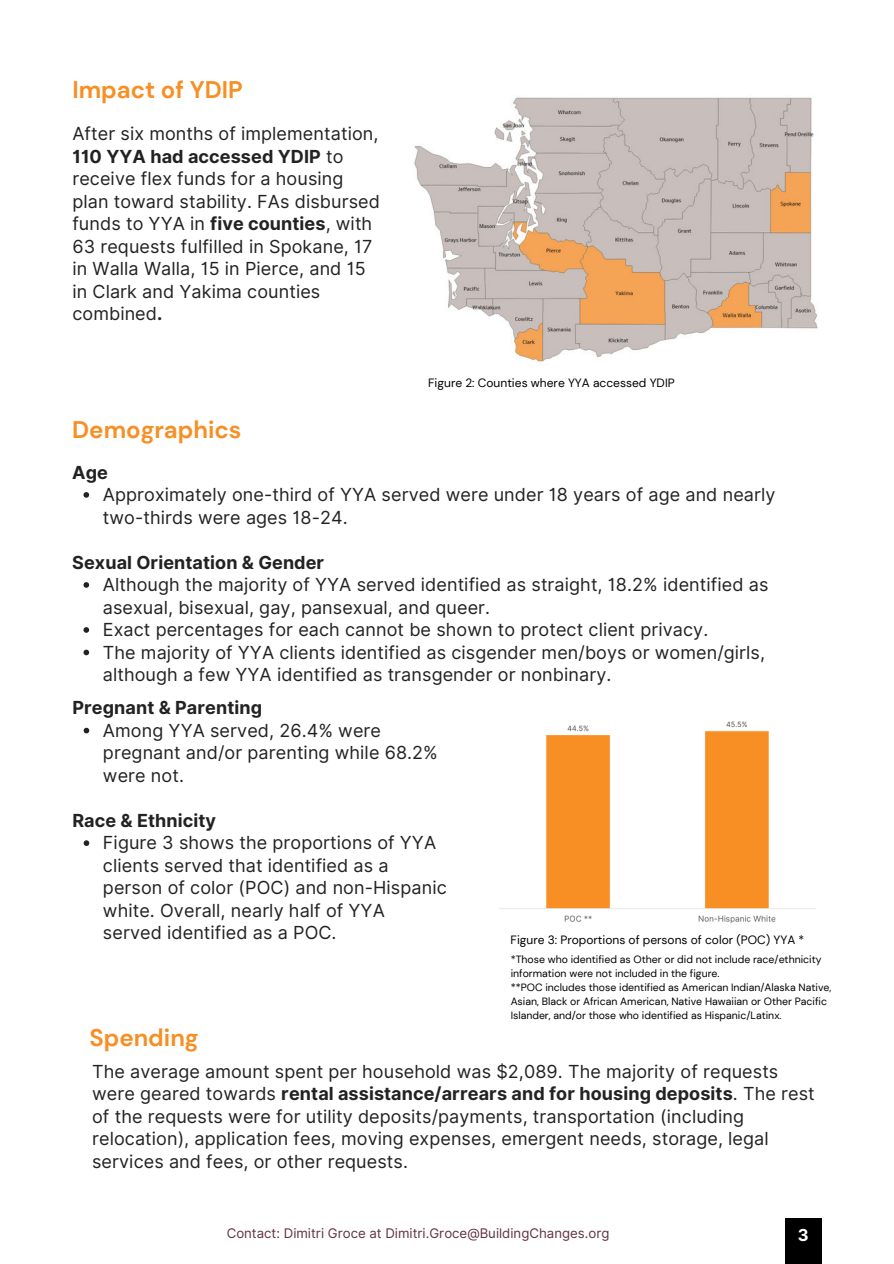
<style>
.page{position:relative;width:894px;height:1264px;background:#fff}
.page>*{position:absolute;margin:0;border:0;box-sizing:border-box;transform-origin:0 0}
.t1{font:700 24px "DM Sans";color:#f78f24}
.t2{font:18px/22.5px "Inter";letter-spacing:.005em;color:#222}
.t3{font:700 18px "Inter";letter-spacing:.005em;color:#222}
.t4{font:700 16.5px "Inter";color:#fff}
.t5{font:13.2px "Inter";color:#603141}
.t6{font:12px "DM Sans";color:#000}
.t7{font:10.5px/14px "DM Sans";color:#000}
.s1{font-weight:700}
</style>
<div class="page">
<div style="left:785px;top:1218px;width:36px;height:45px;background:#000"></div>
<img style="left:499px;top:721px;width:317px;height:203px">
<img style="left:414px;top:97px;width:404px;height:266px">
<svg style="left:83px;top:492px;width:6px;height:5px"></svg>
<svg style="left:83px;top:582px;width:6px;height:5px"></svg>
<svg style="left:83px;top:627px;width:6px;height:5px"></svg>
<svg style="left:83px;top:649px;width:6px;height:6px"></svg>
<svg style="left:84px;top:727px;width:5px;height:6px"></svg>
<svg style="left:84px;top:840px;width:5px;height:6px"></svg>
<h1 class="t1" style="left:72px;top:75px;width:172px">Impact of YDIP</h1>
<p class="t2" style="left:72px;top:122px;width:309px">After six months of implementation,<br><span class="s1">110 YYA had accessed YDIP</span> to receive flex funds for a housing plan toward stability. FAs disbursed funds to YYA in <span class="s1">five counties</span>, with<br>63 requests fulfilled in Spokane, 17 in Walla Walla, 15 in Pierce, and 15 in Clark and Yakima counties combined<span class="s1">.</span></p>
<h1 class="t1" style="left:72px;top:414px;width:171px">Demographics</h1>
<p class="t6" style="left:428px;top:375px;width:248px">Figure 2: Counties where YYA accessed YDIP</p>
<p class="t3" style="left:72px;top:459px;width:37px">Age</p>
<p class="t2" style="left:103px;top:483px;width:674px">Approximately one-third of YYA served were under 18 years of age and nearly two-thirds were ages 18-24.</p>
<p class="t3" style="left:72px;top:549px;width:253px">Sexual Orientation &amp; Gender</p>
<p class="t2" style="left:103px;top:573px;width:667px">Although the majority of YYA served identified as straight, 18.2% identified as asexual, bisexual, gay, pansexual, and queer.<br>Exact percentages for each cannot be shown to protect client privacy.<br>The majority of YYA clients identified as cisgender men/boys or women/girls, although a few YYA identified as transgender or nonbinary.</p>
<p class="t3" style="left:72px;top:694px;width:191px">Pregnant &amp; Parenting</p>
<p class="t2" style="left:103px;top:719px;width:336px">Among YYA served, 26.4% were pregnant and/or parenting while 68.2% were not.</p>
<p class="t3" style="left:72px;top:807px;width:145px">Race &amp; Ethnicity</p>
<p class="t2" style="left:103px;top:831px;width:345px">Figure 3 shows the proportions of YYA clients served that identified as a person of color (POC) and non-Hispanic white. Overall, nearly half of YYA served identified as a POC.</p>
<p class="t6" style="left:510px;top:932px;width:295px">Figure 3: Proportions of persons of color (POC) YYA *</p>
<p class="t7" style="left:510px;top:952px;width:322px">*Those who identified as Other or did not include race/ethnicity information were not included in the figure.<br>**POC includes those identified as American Indian/Alaska Native, Asian, Black or African American, Native Hawaiian or Other Pacific Islander, and/or those who identified as Hispanic/Latinx.</p>
<h1 class="t1" style="left:89px;top:1022px;width:111px">Spending</h1>
<p class="t2" style="left:92px;top:1060px;width:724px">The average amount spent per household was $2,089. The majority of requests were geared towards <span class="s1">rental assistance/arrears and for housing deposits</span>. The rest of the requests were for utility deposits/payments, transportation (including relocation), application fees, moving expenses, emergent needs, storage, legal services and fees, or other requests.</p>
<p class="t5" style="left:227px;top:1223px;width:384px">Contact: Dimitri Groce at Dimitri.Groce@BuildingChanges.org</p>
<p class="t4" style="left:797px;top:1222px;width:12px">3</p>
</div>
